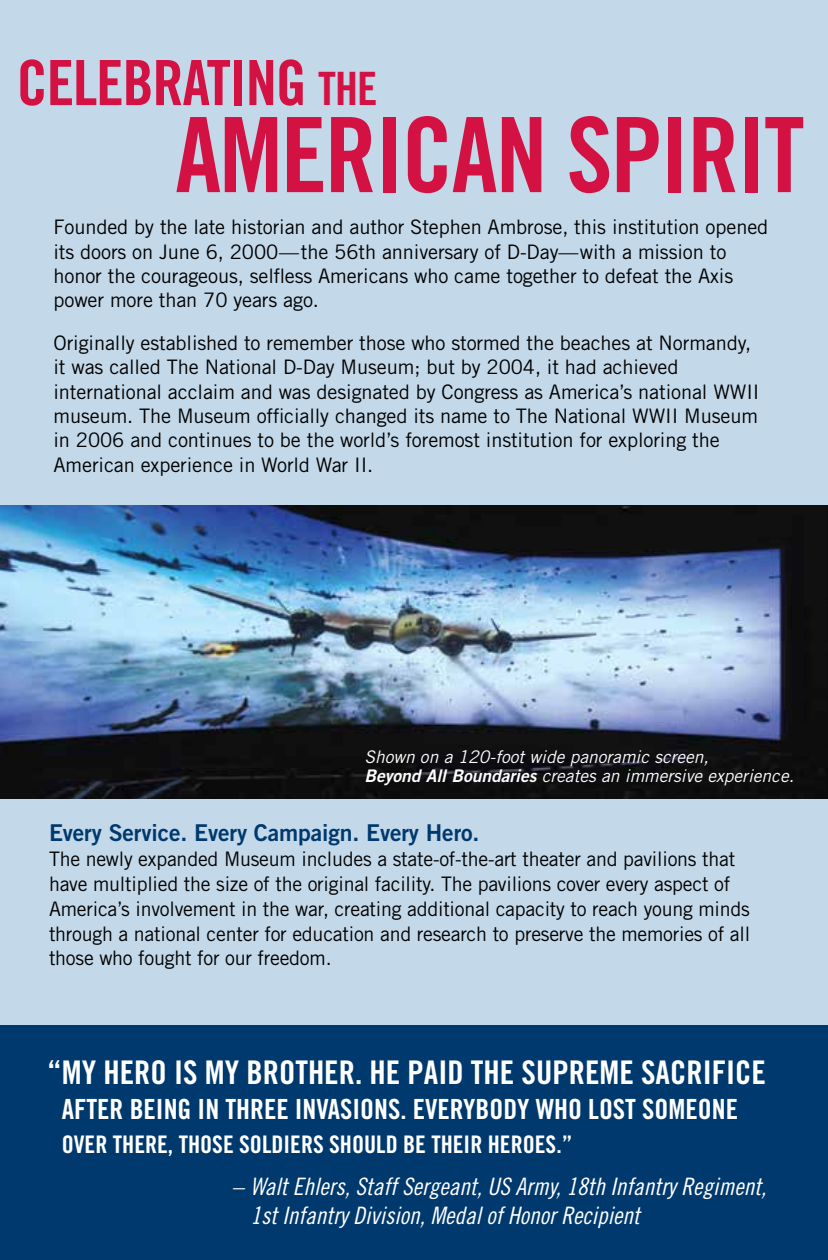
<style>
.page{position:relative;width:828px;height:1260px;background:#fff}
.page>*{position:absolute;margin:0;border:0;box-sizing:border-box;transform-origin:0 0}
.t1{font:104px "Trade Gothic LT Std Bd Cn 20";letter-spacing:-.02em;color:#d31243}
.t2{font:62.4px "Trade Gothic LT Std Bd Cn 20";letter-spacing:-.02em;color:#d31243}
.t3{font:32.6px "Trade Gothic LT Std Bd Cn 20";color:#fff}
.t4{font:27.8px "Trade Gothic LT Std Bd Cn 20";color:#fff}
.t5{font:24.2px "Trade Gothic LT Std Bd Cn 20";color:#fff}
.t6{font:24px/28.8px "Trade Gothic LT Std Cn 18 Obl";color:#fff}
.t7{font:23.2px "Trade Gothic LT Std Bd 2";letter-spacing:-.005em;color:#00396d}
.t8{font:20px/24.4px "Trade Gothic LT Std";letter-spacing:-.005em;color:#000}
.t9{font:italic 17.4px/19.2px "Trade Gothic LT Std";color:#fff}
.s1{font-size:46px}
.s2{font-family:"Trade Gothic LT Std Bd 2 Obl";font-style:normal}
.s3{font-family:"Trade Gothic LT Std Cn 18"}
</style>
<div class="page">
<div style="left:1px;top:1px;width:826px;height:1258px;background:#c3d8e9"></div>
<img style="left:0;top:505px;width:828px;height:294px">
<div style="left:0;top:1025px;width:828px;height:235px;background:#00396d"></div>
<h2 class="t2" style="left:17px;top:45px;width:363px">CELEBRATING <span class="s1">THE</span></h2>
<h1 class="t1" style="left:175px;top:92px;width:631px">AMERICAN SPIRIT</h1>
<p class="t8" style="left:54px;top:215px;width:716px">Founded by the late historian and author Stephen Ambrose, this institution opened its doors on June 6, 2000—the 56th anniversary of D-Day—with a mission to honor the courageous, selfless Americans who came together to defeat the Axis power more than 70 years ago.</p>
<p class="t8" style="left:54px;top:330px;width:708px">Originally established to remember those who stormed the beaches at Normandy, it was called The National D-Day Museum; but by 2004, it had achieved international acclaim and was designated by Congress as America’s national WWII museum. The Museum officially changed its name to The National WWII Museum in 2006 and continues to be the world’s foremost institution for exploring the American experience in World War II.</p>
<p class="t9" style="left:364px;top:748px;width:431px">Shown on a 120-foot wide panoramic screen,<br><span class="s2">Beyond All Boundaries</span> creates an immersive experience.</p>
<p class="t7" style="left:49px;top:819px;width:432px">Every Service. Every Campaign. Every Hero.</p>
<p class="t8" style="left:49px;top:847px;width:703px">The newly expanded Museum includes a state-of-the-art theater and pavilions that have multiplied the size of the original facility. The pavilions cover every aspect of America’s involvement in the war, creating additional capacity to reach young minds through a national center for education and research to preserve the memories of all those who fought for our freedom.</p>
<h3 class="t3" style="left:47px;top:1052px;width:720px">“MY HERO IS MY BROTHER. HE PAID THE SUPREME SACRIFICE</h3>
<h3 class="t4" style="left:62px;top:1092px;width:678px">AFTER BEING IN THREE INVASIONS. EVERYBODY WHO LOST SOMEONE</h3>
<p class="t5" style="left:62px;top:1130px;width:512px">OVER THERE, THOSE SOLDIERS SHOULD BE THEIR HEROES.”</p>
<p class="t6" style="left:251px;top:1172px;width:517px;text-indent:-17px"><span class="s3">–</span> Walt Ehlers, Staff Sergeant, US Army, 18th Infantry Regiment,<br>1st Infantry Division, Medal of Honor Recipient</p>
</div>
